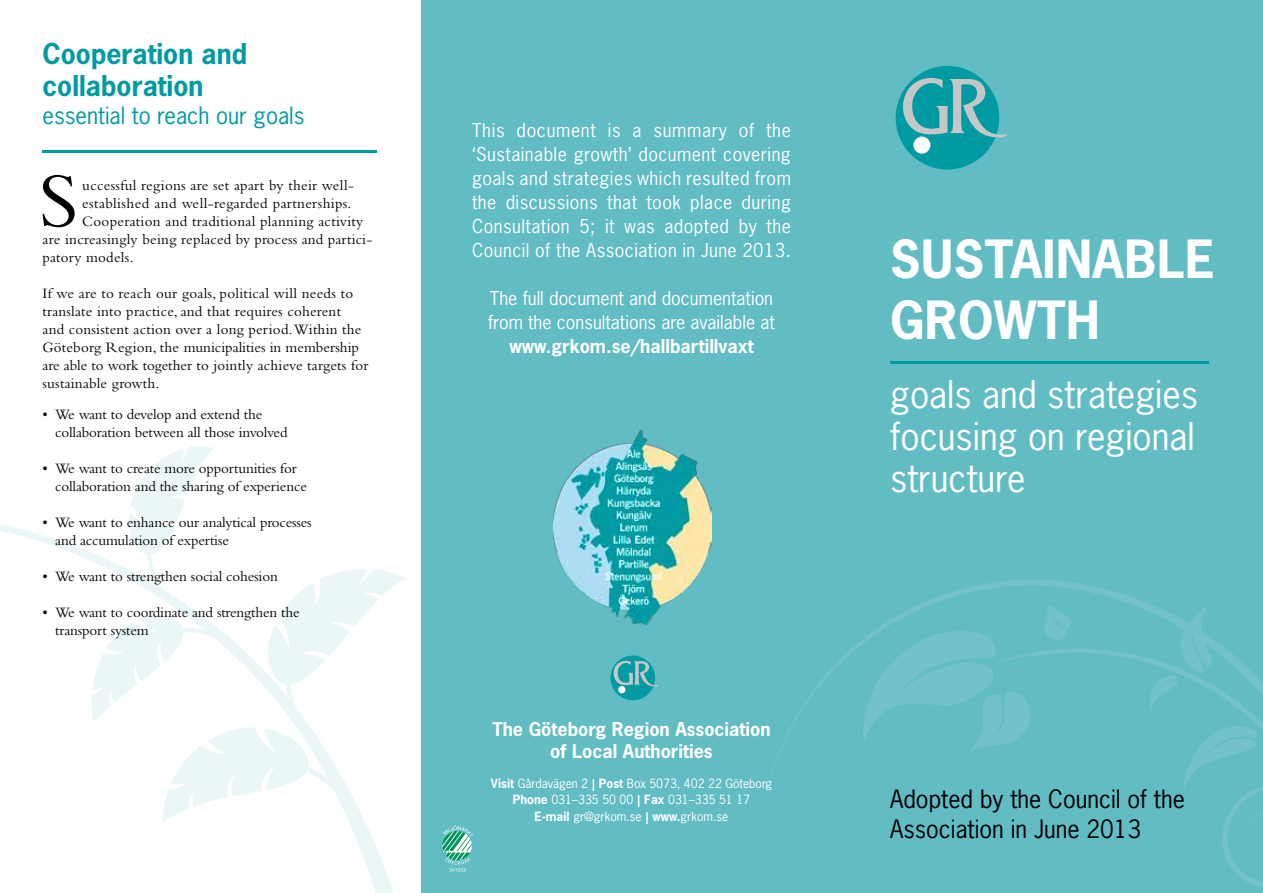
<style>
.page{position:relative;width:1263px;height:893px;background:#fff}
.page>*{position:absolute;margin:0;border:0;box-sizing:border-box;transform-origin:0 0}
.t1{font:80.1px "Bembo Std";color:#000}
.t2{font:700 49.5px/61.7px "News Gothic";letter-spacing:.01em;color:#fff}
.t3{font:36px/42px "News Gothic";color:#fff;text-align:justify}
.t4{font:700 27px/31.5px "News Gothic";color:#009aa3}
.t5{font:23.7px/30.8px "News Gothic";color:#000}
.t6{font:22.5px "News Gothic";color:#009aa3}
.t7{font:18px/24px "News Gothic";color:#fff;text-align:justify}
.t8{font:700 18px/22.5px "News Gothic";color:#fff;text-align:center}
.t9{font:15px/18px "Bembo Std";color:#000}
.t10{font:15px "Bembo Std";letter-spacing:.02em;color:#000}
.t11{font:15px "Bembo Std";letter-spacing:.03em;color:#000}
.t12{font:12px/16.5px "News Gothic";color:#fff;text-align:center}
.s1{font-weight:700}
</style>
<div class="page">
<div style="left:421px;top:0;width:842px;height:893px;background:#61bcc4"></div>
<svg style="left:770px;top:580px;width:493px;height:307px"></svg>
<svg style="left:1183px;top:725px;width:76px;height:66px"></svg>
<svg style="left:1149px;top:675px;width:31px;height:40px"></svg>
<svg style="left:1043px;top:603px;width:31px;height:41px"></svg>
<svg style="left:861px;top:630px;width:172px;height:121px"></svg>
<svg style="left:0;top:447px;width:405px;height:446px"></svg>
<img style="left:553px;top:431px;width:158px;height:194px">
<div style="left:896px;top:66px;width:103px;height:104px;background:#009aa3;border-radius:50%"></div>
<div style="left:913px;top:137px;width:17px;height:17px;background:#fff;border-radius:50%"></div>
<svg style="left:899px;top:76px;width:108px;height:63px"></svg>
<hr style="left:891px;top:362px;width:318px;height:2px;background:#009aa3">
<div style="left:610px;top:656px;width:45px;height:44px;background:#009aa3;border-radius:50%"></div>
<div style="left:618px;top:686px;width:7px;height:7px;background:#fff;border-radius:50%"></div>
<svg style="left:612px;top:660px;width:47px;height:27px"></svg>
<hr style="left:43px;top:150px;width:334px;height:2px;background:#009aa3">
<svg style="left:442px;top:825px;width:31px;height:47px"></svg>
<h3 class="t4" style="left:43px;top:38px;width:206px">Cooperation and collaboration</h3>
<h3 class="t6" style="left:43px;top:101px;width:264px">essential to reach our goals</h3>
<h1 class="t1" style="left:39px;top:154px;width:41px">S</h1>
<p class="t10" style="left:82px;top:177px;width:273px">uccessful regions are set apart by their well-</p>
<p class="t11" style="left:82px;top:195px;width:271px">established and well-regarded partnerships.</p>
<p class="t10" style="left:82px;top:213px;width:283px">Cooperation and traditional planning activity</p>
<p class="t9" style="left:43px;top:230px;width:331px">are increasingly being replaced by process and partici-</p>
<p class="t10" style="left:43px;top:249px;width:93px">patory models.</p>
<p class="t9" style="left:43px;top:284px;width:327px">If we are to reach our goals, political will needs to translate into practice, and that requires coherent<br>and consistent action over a long period. Within the Göteborg Region, the municipalities in membership are able to work together to jointly achieve targets for sustainable growth.</p>
<p class="t9" style="left:55px;top:405px;width:234px;text-indent:-13px">• We want to develop and extend the collaboration between all those involved</p>
<p class="t9" style="left:55px;top:459px;width:253px;text-indent:-13px">• We want to create more opportunities for collaboration and the sharing of experience</p>
<p class="t9" style="left:55px;top:513px;width:258px;text-indent:-13px">• We want to enhance our analytical processes and accumulation of expertise</p>
<p class="t9" style="left:43px;top:567px;width:237px">• We want to strengthen social cohesion</p>
<p class="t9" style="left:55px;top:603px;width:246px;text-indent:-13px">• We want to coordinate and strengthen the transport system</p>
<p class="t7" style="left:472px;top:118px;width:320px">This document is a summary of the ‘Sustainable growth’ document covering goals and strategies which resulted from the discussions that took place during Consultation 5; it was adopted by the Council of the Association in June 2013.</p>
<p class="t7" style="left:488px;top:286px;width:288px">The full document and documentation from the consultations are available at</p>
<p class="t8" style="left:509px;top:335px;width:246px">www.grkom.se/hallbartillvaxt</p>
<h2 class="t2" style="left:890px;top:227px;width:326px">SUSTAINABLE<br>GROWTH</h2>
<h3 class="t3" style="left:890px;top:373px;width:310px">goals and strategies focusing on regional structure</h3>
<p class="t8" style="left:492px;top:717px;width:280px">The Göteborg Region Association of Local Authorities</p>
<p class="t12" style="left:491px;top:775px;width:283px"><span class="s1">Visit</span> Gårdavägen 2 <span class="s1">| Post</span> Box 5073, 402 22 Göteborg<br><span class="s1">Phone</span> 031–335 50 00 <span class="s1">| Fax</span> 031–335 51 17<br><span class="s1">E-mail</span> gr@grkom.se <span class="s1">| www.</span>grkom.se</p>
<h3 class="t5" style="left:890px;top:783px;width:296px">Adopted by the Council of the<br>Association in June 2013</h3>
</div>
